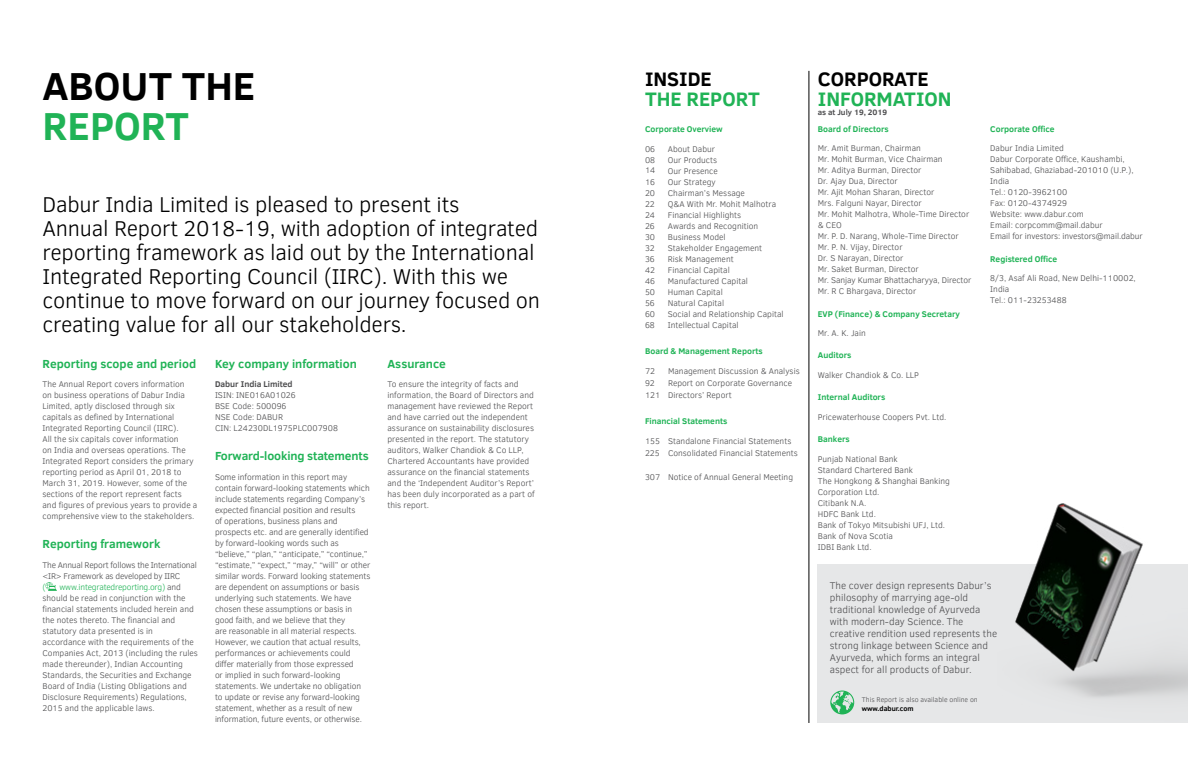
<style>
.page{position:relative;width:1188px;height:774px;background:#fff}
.page>*{position:absolute;margin:0;border:0;box-sizing:border-box;transform-origin:0 0}
.t1{font:700 40px "Clear Sans";color:#000}
.t2{font:700 40px "Clear Sans";color:#20b356}
.t3{font:300 22px/24px "Clear Sans";letter-spacing:-.01em;color:#000}
.t4{font:700 20px "Clear Sans";color:#20b356}
.t5{font:700 20px "Clear Sans";color:#000}
.t6{font:700 12px "Clear Sans";color:#20b356}
.t7{font:300 10px/12px "Clear Sans";color:#4d4d4f}
.t8{font:300 8.5px/11px "Clear Sans";color:#4d4d4f}
.t9{font:700 8.5px "Clear Sans";color:#20b356}
.t10{font:300 8.5px/11px "Clear Sans";letter-spacing:-.025em;color:#4d4d4f}
.t11{font:700 8.5px "Clear Sans";color:#4d4d4f}
.t12{font:300 8.5px "Clear Sans";color:#20b356}
.t13{font:700 8px "Clear Sans";color:#4d4d4f}
.t14{font:300 7px "Clear Sans";color:#4d4d4f}
.t15{font:700 7px "Clear Sans";color:#000}
.s1{color:#20b356}
</style>
<div class="page">
<div style="left:818px;top:564px;width:370px;height:159px;background:#e6e7e8"></div>
<hr style="left:809px;top:71px;width:1px;height:652px;background:#000">
<svg style="left:830px;top:691px;width:24px;height:23px"></svg>
<img style="left:1015px;top:503px;width:173px;height:195px">
<svg style="left:45px;top:582px;width:12px;height:9px"></svg>
<h1 class="t1" style="left:43px;top:57px;width:214px">ABOUT THE</h1>
<h1 class="t2" style="left:43px;top:97px;width:148px">REPORT</h1>
<p class="t3" style="left:43px;top:192px;width:499px">Dabur India Limited is pleased to present its<br>Annual Report 2018-19, with adoption of integrated reporting framework as laid out by the International Integrated Reporting Council (IIRC). With this we continue to move forward on our journey focused on creating value for all our stakeholders.</p>
<h3 class="t6" style="left:43px;top:355px;width:155px">Reporting scope and period</h3>
<p class="t8" style="left:43px;top:379px;width:156px">The Annual Report covers information<br>on business operations of Dabur India Limited, aptly disclosed through six capitals as defined by International Integrated Reporting Council (IIRC).<br>All the six capitals cover information<br>on India and overseas operations. The Integrated Report considers the primary reporting period as April 01, 2018 to March 31, 2019. However, some of the sections of the report represent facts and figures of previous years to provide a comprehensive view to the stakeholders.</p>
<h3 class="t6" style="left:43px;top:535px;width:119px">Reporting framework</h3>
<p class="t10" style="left:43px;top:559px;width:156px">The Annual Report follows the International &lt;IR&gt; Framework as developed by IIRC</p>
<p class="t12" style="left:43px;top:581px;width:5px">(</p>
<h3 class="t6" style="left:215px;top:355px;width:143px">Key company information</h3>
<p class="t11" style="left:215px;top:378px;width:79px">Dabur India Limited</p>
<p class="t8" style="left:215px;top:390px;width:124px">ISIN: INE016A01026<br>BSE Code: 500096<br>NSE Code: DABUR<br>CIN: L24230DL1975PLC007908</p>
<h3 class="t6" style="left:215px;top:447px;width:155px">Forward-looking statements</h3>
<p class="t8" style="left:215px;top:471px;width:157px">Some information in this report may contain forward-looking statements which include statements regarding Company’s expected financial position and results<br>of operations, business plans and prospects etc. and are generally identified by forward-looking words such as “believe,” “plan,” “anticipate,” “continue,” “estimate,” “expect,” “may,” “will” or other similar words. Forward looking statements are dependent on assumptions or basis underlying such statements. We have chosen these assumptions or basis in good faith, and we believe that they<br>are reasonable in all material respects.<br>However, we caution that actual results, performances or achievements could differ materially from those expressed<br>or implied in such forward-looking statements. We undertake no obligation to update or revise any forward-looking statement, whether as a result of new information, future events, or otherwise.</p>
<h3 class="t6" style="left:387px;top:355px;width:60px">Assurance</h3>
<p class="t8" style="left:387px;top:379px;width:149px">To ensure the integrity of facts and information, the Board of Directors and management have reviewed the Report and have carried out the independent assurance on sustainability disclosures presented in the report. The statutory auditors, Walker Chandiok &amp; Co LLP, Chartered Accountants have provided assurance on the financial statements and the ‘Independent Auditor’s Report’ has been duly incorporated as a part of this report.</p>
<p class="t8" style="left:43px;top:581px;width:157px;text-indent:17px"><span class="s1">www.integratedreporting.org)</span> and should be read in conjunction with the financial statements included herein and the notes thereto. The financial and statutory data presented is in accordance with the requirements of the Companies Act, 2013 (including the rules made thereunder), Indian Accounting Standards, the Securities and Exchange Board of India (Listing Obligations and Disclosure Requirements) Regulations, 2015 and the applicable laws.</p>
<h3 class="t5" style="left:645px;top:64px;width:68px">INSIDE</h3>
<h3 class="t4" style="left:645px;top:84px;width:116px">THE REPORT</h3>
<p class="t9" style="left:645px;top:123px;width:79px">Corporate Overview</p>
<p class="t8" style="left:645px;top:143px;width:12px;text-align:justify">06<br>08<br>14</p>
<p class="t8" style="left:645px;top:177px;width:12px;text-align:justify">16<br>20<br>22<br>24</p>
<p class="t8" style="left:645px;top:220px;width:12px;text-align:justify">26<br>30<br>32<br>36<br>42<br>46<br>50<br>56<br>60<br>68</p>
<p class="t8" style="left:668px;top:143px;width:117px">About Dabur<br>Our Products<br>Our Presence<br>Our Strategy<br>Chairman’s Message<br>Q&amp;A With Mr. Mohit Malhotra<br>Financial Highlights<br>Awards and Recognition<br>Business Model<br>Stakeholder Engagement<br>Risk Management<br>Financial Capital<br>Manufactured Capital<br>Human Capital<br>Natural Capital<br>Social and Relationship Capital<br>Intellectual Capital</p>
<p class="t9" style="left:645px;top:345px;width:119px">Board &amp; Management Reports</p>
<p class="t8" style="left:645px;top:366px;width:12px">72</p>
<p class="t8" style="left:668px;top:366px;width:133px">Management Discussion &amp; Analysis</p>
<p class="t8" style="left:645px;top:378px;width:11px">92</p>
<p class="t8" style="left:645px;top:377px;width:149px;line-height:12px;text-indent:23px">Report on Corporate Governance<br>121 Directors’ Report</p>
<p class="t8" style="left:645px;top:435px;width:155px;line-height:12px">155 Standalone Financial Statements<br>225 Consolidated Financial Statements</p>
<p class="t8" style="left:645px;top:472px;width:150px">307 Notice of Annual General Meeting</p>
<p class="t9" style="left:645px;top:415px;width:84px">Financial Statements</p>
<h3 class="t5" style="left:818px;top:64px;width:112px">CORPORATE</h3>
<h3 class="t4" style="left:818px;top:84px;width:135px">INFORMATION</h3>
<p class="t13" style="left:818px;top:107px;width:71px">as at July 19, 2019</p>
<p class="t9" style="left:818px;top:123px;width:72px">Board of Directors</p>
<p class="t8" style="left:818px;top:143px;width:155px">Mr. Amit Burman, Chairman<br>Mr. Mohit Burman, Vice Chairman<br>Mr. Aditya Burman, Director<br>Dr. Ajay Dua, Director<br>Mr. Ajit Mohan Sharan, Director<br>Mrs. Falguni Nayar, Director<br>Mr. Mohit Malhotra, Whole-Time Director &amp; CEO<br>Mr. P. D. Narang, Whole-Time Director<br>Mr. P. N. Vijay, Director<br>Dr. S Narayan, Director<br>Mr. Saket Burman, Director<br>Mr. Sanjay Kumar Bhattacharyya, Director<br>Mr. R C Bhargava, Director</p>
<p class="t9" style="left:818px;top:307px;width:144px">EVP (Finance) &amp; Company Secretary</p>
<p class="t8" style="left:818px;top:328px;width:50px">Mr. A. K. Jain</p>
<p class="t9" style="left:818px;top:349px;width:35px">Auditors</p>
<p class="t8" style="left:818px;top:370px;width:103px">Walker Chandiok &amp; Co. LLP</p>
<p class="t9" style="left:818px;top:391px;width:69px">Internal Auditors</p>
<p class="t8" style="left:818px;top:411px;width:130px">Pricewaterhouse Coopers Pvt. Ltd.</p>
<p class="t9" style="left:818px;top:433px;width:33px">Bankers</p>
<p class="t8" style="left:818px;top:453px;width:134px">Punjab National Bank<br>Standard Chartered Bank<br>The Hongkong &amp; Shanghai Banking<br>Corporation Ltd.<br>Citibank N.A.<br>HDFC Bank Ltd.<br>Bank of Tokyo Mitsubishi UFJ, Ltd.<br>Bank of Nova Scotia<br>IDBI Bank Ltd.</p>
<p class="t9" style="left:990px;top:123px;width:66px">Corporate Office</p>
<p class="t8" style="left:990px;top:143px;width:154px">Dabur India Limited<br>Dabur Corporate Office, Kaushambi,<br>Sahibabad, Ghaziabad-201010 (U.P.),<br>India<br>Tel.: 0120-3962100<br>Fax: 0120-4374929<br>Website: www.dabur.com<br>Email: corpcomm@mail.dabur<br>Email for investors: investors@mail.dabur</p>
<p class="t9" style="left:990px;top:252px;width:69px">Registered Office</p>
<p class="t8" style="left:990px;top:273px;width:147px">8/3, Asaf Ali Road, New Delhi-110002,<br>India<br>Tel.: 011-23253488</p>
<p class="t7" style="left:830px;top:580px;width:169px">The cover design represents Dabur’s philosophy of marrying age-old traditional knowledge of Ayurveda with modern-day Science. The creative rendition used represents the strong linkage between Science and Ayurveda, which forms an integral aspect for all products of Dabur.</p>
<p class="t14" style="left:862px;top:695px;width:117px">This Report is also available online on</p>
<p class="t15" style="left:862px;top:704px;width:53px">www.dabur.com</p>
</div>
